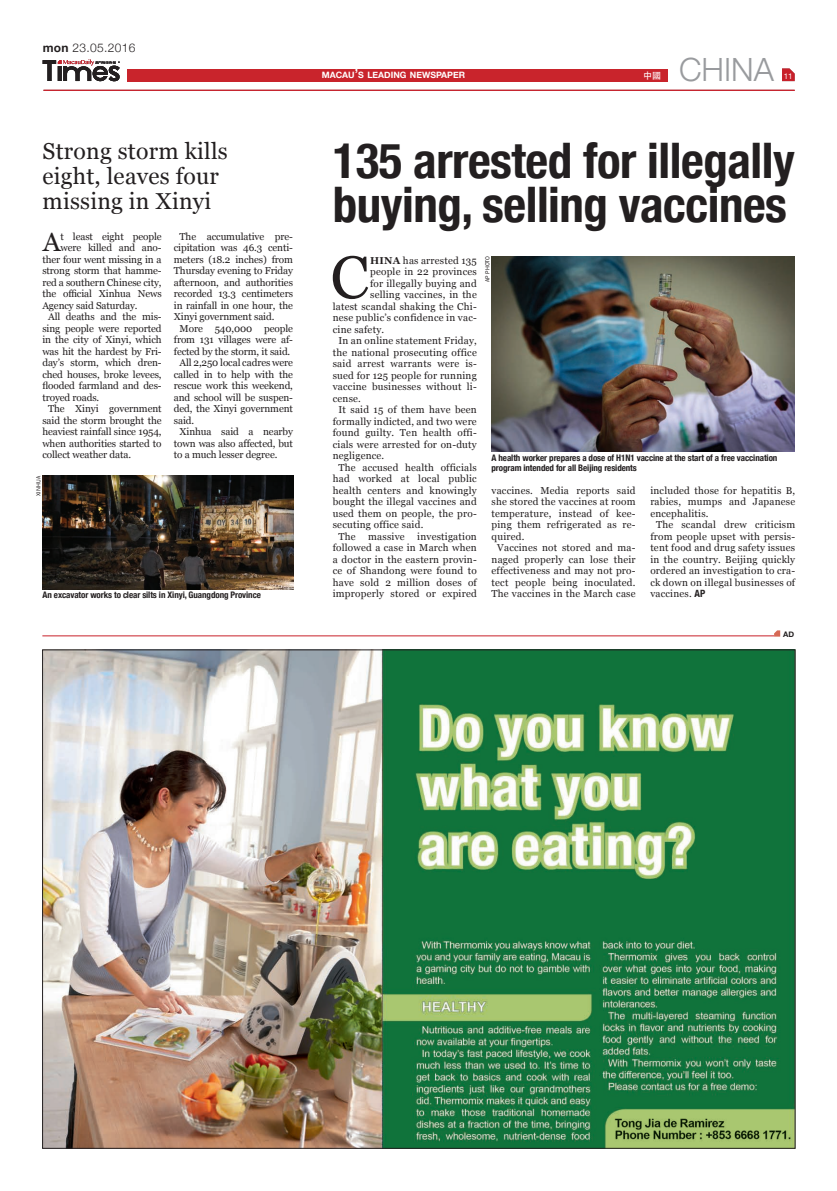
<style>
.page{position:relative;width:837px;height:1191px;background:#fff}
.page>*{position:absolute;margin:0;border:0;box-sizing:border-box;transform-origin:0 0}
.t1{font:59.8px "Georgia";color:#231f20}
.t2{font:700 condensed 49px/44px "Helvetica Neue";letter-spacing:-.01em;color:#231f20}
.t3{font:300 32px "Helvetica Neue";color:#999b9e}
.t4{font:26.6px "Georgia";color:#231f20}
.t5{font:23px/25px "Georgia";letter-spacing:.01em;color:#231f20}
.t6{font:300 12px "Helvetica Neue";letter-spacing:.025em;color:#231f20}
.t7{font:10px/11.5px "Georgia";letter-spacing:.02em;color:#231f20;text-align:justify}
.t8{font:10px "Georgia";letter-spacing:-.01em;color:#231f20}
.t9{font:700 condensed 9px/10px "Helvetica Neue";letter-spacing:-.01em;color:#231f20}
.t10{font:9px "Adobe Heiti Std";color:#fff}
.t11{font:700 8.8px "Helvetica Neue";color:#fff}
.t12{font:8px "Helvetica Neue";color:#fff}
.t13{font:700 7.7px "Helvetica Neue";color:#231f20}
.t14{font:6px "Franklin Gothic";letter-spacing:.025em;color:#231f20}
.s1{font-weight:700}
.s2{font-size:12.5px}
.s3{font-family:"Helvetica Neue";font-weight:700;font-stretch:condensed}
</style>
<div class="page">
<hr style="left:43px;top:90px;width:751px;height:1px;background:#999b9e">
<hr style="left:42px;top:635px;width:731px;height:1px;background:#c8202a">
<svg style="left:773px;top:630px;width:6px;height:6px"></svg>
<div style="left:128px;top:69px;width:540px;height:12px;background:#c9242c"></div>
<svg style="left:782px;top:68px;width:12px;height:13px"></svg>
<svg style="left:43px;top:59px;width:77px;height:22px"></svg>
<hr style="left:44px;top:90px;width:750px;height:1px;background:#c8202a">
<img style="left:44px;top:652px;width:749px;height:494px">
<img style="left:42px;top:476px;width:251px;height:113px">
<img style="left:491px;top:256px;width:303px;height:195px">
<p class="t6" style="left:43px;top:40px;width:94px"><span class="s1">mon</span> 23.05.2016</p>
<h3 class="t5" style="left:43px;top:139px;width:187px">Strong storm kills eight, leaves four missing in Xinyi</h3>
<h3 class="t4" style="left:43px;top:227px;width:19px">A</h3>
<p class="t8" style="left:60px;top:230px;width:103px">t least eight people</p>
<p class="t8" style="left:60px;top:242px;width:103px">were killed and ano-</p>
<p class="t8" style="left:42px;top:253px;width:121px">ther four went missing in a</p>
<p class="t8" style="left:42px;top:265px;width:121px">strong storm that hamme-</p>
<p class="t8" style="left:42px;top:276px;width:121px">red a southern Chinese city,</p>
<p class="t8" style="left:42px;top:288px;width:121px">the official Xinhua News</p>
<p class="t8" style="left:42px;top:299px;width:97px">Agency said Saturday.</p>
<p class="t8" style="left:48px;top:311px;width:115px">All deaths and the mis-</p>
<p class="t8" style="left:42px;top:322px;width:121px">sing people were reported</p>
<p class="t8" style="left:42px;top:334px;width:121px">in the city of Xinyi, which</p>
<p class="t8" style="left:42px;top:345px;width:121px">was hit the hardest by Fri-</p>
<p class="t8" style="left:42px;top:357px;width:121px">day’s storm, which dren-</p>
<p class="t8" style="left:42px;top:368px;width:121px">ched houses, broke levees,</p>
<p class="t8" style="left:42px;top:380px;width:121px">flooded farmland and des-</p>
<p class="t8" style="left:42px;top:391px;width:58px">troyed roads.</p>
<p class="t8" style="left:48px;top:403px;width:115px">The Xinyi government</p>
<p class="t8" style="left:42px;top:414px;width:121px">said the storm brought the</p>
<p class="t8" style="left:42px;top:426px;width:121px">heaviest rainfall since 1954,</p>
<p class="t8" style="left:42px;top:437px;width:121px">when authorities started to</p>
<p class="t8" style="left:42px;top:449px;width:90px">collect weather data.</p>
<p class="t14" style="left:35px;top:496px;width:21px;rotate:-90deg">XINHUA</p>
<p class="t8" style="left:179px;top:230px;width:115px">The accumulative pre-</p>
<p class="t8" style="left:174px;top:242px;width:121px">cipitation was 46.3 centi-</p>
<p class="t8" style="left:174px;top:253px;width:121px">meters (18.2 inches) from</p>
<p class="t8" style="left:174px;top:265px;width:121px">Thursday evening to Friday</p>
<p class="t8" style="left:174px;top:276px;width:121px">afternoon, and authorities</p>
<p class="t8" style="left:174px;top:288px;width:121px">recorded 13.3 centimeters</p>
<p class="t8" style="left:174px;top:299px;width:121px">in rainfall in one hour, the</p>
<p class="t8" style="left:174px;top:311px;width:102px">Xinyi government said.</p>
<p class="t8" style="left:179px;top:322px;width:115px">More 540,000 people</p>
<p class="t8" style="left:174px;top:334px;width:121px">from 131 villages were af-</p>
<p class="t8" style="left:174px;top:345px;width:118px">fected by the storm, it said.</p>
<p class="t8" style="left:179px;top:357px;width:115px">All 2,250 local cadres were</p>
<p class="t8" style="left:174px;top:368px;width:121px">called in to help with the</p>
<p class="t8" style="left:174px;top:380px;width:121px">rescue work this weekend,</p>
<p class="t8" style="left:174px;top:391px;width:121px">and school will be suspen-</p>
<p class="t8" style="left:174px;top:403px;width:121px">ded, the Xinyi government</p>
<p class="t7" style="left:174px;top:414px;width:22px">said.</p>
<p class="t8" style="left:179px;top:426px;width:115px">Xinhua said a nearby</p>
<p class="t8" style="left:174px;top:437px;width:121px">town was also affected, but</p>
<p class="t8" style="left:174px;top:449px;width:105px">to a much lesser degree.</p>
<p class="t9" style="left:43px;top:589px;width:220px">An excavator works to clear silts in Xinyi, Guangdong Province</p>
<p class="t11" style="left:322px;top:70px;width:145px">MACAU<span class="s2">’</span>S LEADING NEWSPAPER</p>
<p class="t10" style="left:643px;top:70px;width:19px">中國</p>
<h3 class="t3" style="left:678px;top:50px;width:96px">CHINA</h3>
<p class="t12" style="left:783px;top:71px;width:10px">131</p>
<h2 class="t2" style="left:332px;top:138px;width:463px">135 arrested for illegally buying, selling vaccines</h2>
<h1 class="t1" style="left:330px;top:243px;width:40px">C</h1>
<p class="t7" style="left:370px;top:254px;width:108px"><span class="s1">HINA</span> has arrested 135</p>
<p class="t14" style="left:484px;top:282px;width:28px;rotate:-90deg">AP PHOTO</p>
<p class="t7" style="left:370px;top:266px;width:108px">people in 22 provinces</p>
<p class="t7" style="left:370px;top:277px;width:108px">for illegally buying and</p>
<p class="t7" style="left:370px;top:289px;width:108px">selling vaccines, in the</p>
<p class="t7" style="left:332px;top:300px;width:145px">latest scandal shaking the Chi-</p>
<p class="t7" style="left:332px;top:312px;width:145px">nese public’s confidence in vac-</p>
<p class="t7" style="left:332px;top:323px;width:53px">cine safety.</p>
<p class="t7" style="left:338px;top:335px;width:140px">In an online statement Friday,</p>
<p class="t7" style="left:332px;top:346px;width:145px">the national prosecuting office</p>
<p class="t7" style="left:332px;top:358px;width:145px">said arrest warrants were is-</p>
<p class="t7" style="left:332px;top:369px;width:145px">sued for 125 people for running</p>
<p class="t7" style="left:332px;top:381px;width:145px">vaccine businesses without li-</p>
<p class="t7" style="left:332px;top:392px;width:30px">cense.</p>
<p class="t7" style="left:338px;top:404px;width:140px">It said 15 of them have been</p>
<p class="t7" style="left:332px;top:415px;width:145px">formally indicted, and two were</p>
<p class="t7" style="left:332px;top:427px;width:145px">found guilty. Ten health offi-</p>
<p class="t7" style="left:332px;top:438px;width:145px">cials were arrested for on-duty</p>
<p class="t7" style="left:332px;top:450px;width:53px">negligence.</p>
<p class="t7" style="left:338px;top:461px;width:140px">The accused health officials</p>
<p class="t7" style="left:332px;top:473px;width:145px">had worked at local public</p>
<p class="t7" style="left:332px;top:484px;width:145px">health centers and knowingly</p>
<p class="t7" style="left:332px;top:496px;width:145px">bought the illegal vaccines and</p>
<p class="t7" style="left:332px;top:507px;width:145px">used them on people, the pro-</p>
<p class="t7" style="left:332px;top:519px;width:92px">secuting office said.</p>
<p class="t7" style="left:338px;top:530px;width:19px">The</p>
<p class="t7" style="left:368px;top:530px;width:38px">massive</p>
<p class="t9" style="left:491px;top:452px;width:287px">A health worker prepares a dose of H1N1 vaccine at the start of a free vaccination program intended for all Beijing residents</p>
<p class="t7" style="left:491px;top:484px;width:145px">vaccines. Media reports said</p>
<p class="t7" style="left:491px;top:496px;width:145px">she stored the vaccines at room</p>
<p class="t7" style="left:491px;top:507px;width:145px">temperature, instead of kee-</p>
<p class="t7" style="left:491px;top:519px;width:145px">ping them refrigerated as re-</p>
<p class="t7" style="left:491px;top:530px;width:34px">quired.</p>
<p class="t7" style="left:497px;top:542px;width:140px">Vaccines not stored and ma-</p>
<p class="t7" style="left:491px;top:553px;width:145px">naged properly can lose their</p>
<p class="t7" style="left:491px;top:565px;width:145px">effectiveness and may not pro-</p>
<p class="t7" style="left:491px;top:576px;width:145px">tect people being inoculated.</p>
<p class="t7" style="left:491px;top:588px;width:145px">The vaccines in the March case</p>
<p class="t7" style="left:650px;top:484px;width:146px">included those for hepatitis B,</p>
<p class="t7" style="left:650px;top:496px;width:146px">rabies, mumps and Japanese</p>
<p class="t7" style="left:650px;top:507px;width:60px">encephalitis.</p>
<p class="t7" style="left:655px;top:519px;width:141px">The scandal drew criticism</p>
<p class="t7" style="left:650px;top:530px;width:146px">from people upset with persis-</p>
<p class="t7" style="left:650px;top:542px;width:146px">tent food and drug safety issues</p>
<p class="t7" style="left:650px;top:553px;width:146px">in the country. Beijing quickly</p>
<p class="t7" style="left:650px;top:565px;width:146px">ordered an investigation to cra-</p>
<p class="t7" style="left:650px;top:576px;width:146px">ck down on illegal businesses of</p>
<p class="t7" style="left:650px;top:588px;width:56px">vaccines. <span class="s3">AP</span></p>
<p class="t7" style="left:332px;top:530px;width:145px;text-indent:84px">investigation followed a case in March when a doctor in the eastern provin&shy;ce of Shandong were found to have sold 2 million doses of improperly stored or expired</p>
<p class="t13" style="left:783px;top:629px;width:12px">AD</p>
</div>
